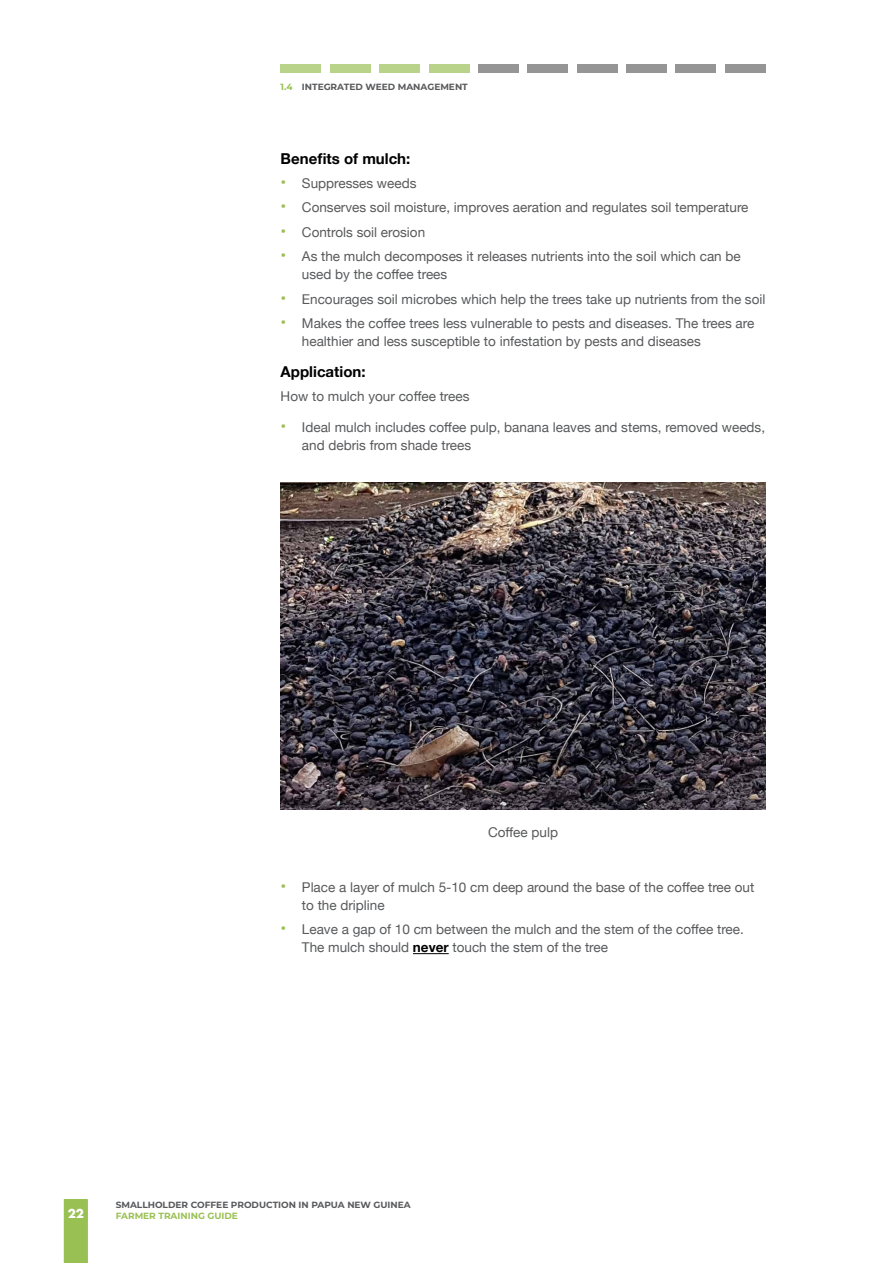
<style>
.page{position:relative;width:893px;height:1263px;background:#fff}
.page>*{position:absolute;margin:0;border:0;box-sizing:border-box;transform-origin:0 0}
.HD{font:700 15px "Helvetica Neue";color:#000}
.Body{font:13.5px/18px "Helvetica Neue";color:#58595b}
.t1{font:700 12px "Futura";color:#fff}
.t2{font:700 9px "Montserrat";color:#58595b}
.t3{font:700 9px "Montserrat";color:#99c053}
.s1{color:#99c053}
.s2{font-weight:700;font-size:16.5px;color:#99c053}
.s3{font-weight:700;color:#000}
</style>
<div class="page">
<div style="left:64px;top:1199px;width:24px;height:64px;background:#99c053"></div>
<div style="left:281px;top:64px;width:40px;height:8px;background:#b9d48a"></div>
<div style="left:330px;top:64px;width:40px;height:8px;background:#b9d48a"></div>
<div style="left:379px;top:64px;width:41px;height:8px;background:#b9d48a"></div>
<div style="left:429px;top:64px;width:40px;height:8px;background:#b9d48a"></div>
<div style="left:626px;top:64px;width:41px;height:8px;background:#959595"></div>
<div style="left:478px;top:64px;width:40px;height:8px;background:#959595"></div>
<div style="left:676px;top:64px;width:40px;height:8px;background:#959595"></div>
<div style="left:528px;top:64px;width:40px;height:8px;background:#959595"></div>
<div style="left:725px;top:64px;width:40px;height:8px;background:#959595"></div>
<div style="left:577px;top:64px;width:40px;height:8px;background:#959595"></div>
<img style="left:281px;top:482px;width:484px;height:328px">
<hr style="left:413px;top:953px;width:36px;height:1px;background:#000">
<p class="t2" style="left:281px;top:80px;width:189px"><span class="s1">1.4</span> INTEGRATED WEED MANAGEMENT</p>
<p class="HD" style="left:281px;top:147px;width:131px">Benefits of mulch:</p>
<p class="Body" style="left:281px;top:175px;width:137px"><span class="s2">•</span> Suppresses weeds</p>
<p class="Body" style="left:281px;top:199px;width:469px"><span class="s2">•</span> Conserves soil moisture, improves aeration and regulates soil temperature</p>
<p class="Body" style="left:281px;top:224px;width:146px"><span class="s2">•</span> Controls soil erosion</p>
<p class="Body" style="left:302px;top:248px;width:440px;text-indent:-21px"><span class="s2">•</span> As the mulch decomposes it releases nutrients into the soil which can be used by the coffee trees</p>
<p class="Body" style="left:281px;top:291px;width:486px"><span class="s2">•</span> Encourages soil microbes which help the trees take up nutrients from the soil</p>
<p class="Body" style="left:302px;top:315px;width:454px;text-indent:-21px"><span class="s2">•</span> Makes the coffee trees less vulnerable to pests and diseases. The trees are healthier and less susceptible to infestation by pests and diseases</p>
<p class="HD" style="left:281px;top:360px;width:86px">Application:</p>
<p class="Body" style="left:281px;top:388px;width:190px">How to mulch your coffee trees</p>
<p class="Body" style="left:302px;top:419px;width:465px;text-indent:-21px"><span class="s2">•</span> Ideal mulch includes coffee pulp, banana leaves and stems, removed weeds, and debris from shade trees</p>
<p class="Body" style="left:488px;top:824px;width:72px">Coffee pulp</p>
<p class="Body" style="left:302px;top:879px;width:454px;text-indent:-21px"><span class="s2">•</span> Place a layer of mulch 5-10 cm deep around the base of the coffee tree out to the dripline</p>
<p class="Body" style="left:302px;top:921px;width:443px;text-indent:-21px"><span class="s2">•</span> Leave a gap of 10 cm between the mulch and the stem of the coffee tree.<br>The mulch should <span class="s3">never</span> touch the stem of the tree</p>
<p class="t1" style="left:68px;top:1205px;width:18px">22</p>
<p class="t2" style="left:116px;top:1198px;width:297px">SMALLHOLDER COFFEE PRODUCTION IN PAPUA NEW GUINEA</p>
<p class="t3" style="left:116px;top:1209px;width:124px">FARMER TRAINING GUIDE</p>
</div>
